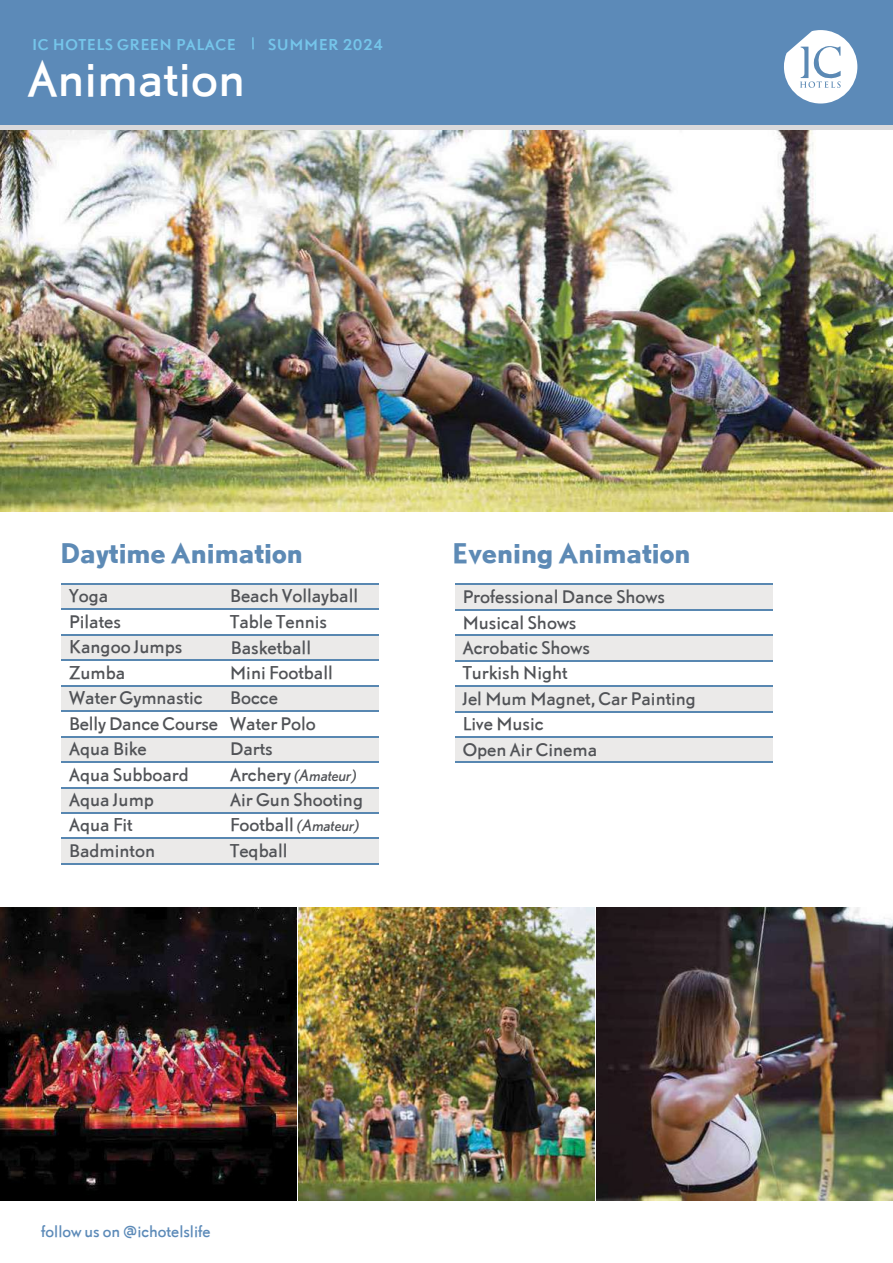
<style>
.page{position:relative;width:893px;height:1263px;background:#fff}
.page>*{position:absolute;margin:0;border:0;box-sizing:border-box;transform-origin:0 0}
.t1{font:46.5px "Nobel Listing UN Regular";color:#fff}
.t2{font:27px "Nobel Listing UN Bold";color:#5d8ab5}
.t3{font:17.25px/25.5px "Nobel Listing UN Regular";color:#515357}
.t4{font:italic 15.9px "Nobel";color:#515357}
.t5{font:700 15px "Nobel Listing UN Medium";letter-spacing:.035em;color:#75c5ea}
.t6{font:15px "Nobel Listing UN Regular";color:#5c8ab8}
.s1{font-family:"Nobel Listing UN Regular";font-style:normal;font-size:17.25px}
</style>
<div class="page">
<div style="left:1px;top:124px;width:892px;height:6px;background:#dad9db"></div>
<div style="left:0;top:0;width:893px;height:124px;background:#5c8ab8"></div>
<svg style="left:252px;top:37px;width:2px;height:12px"></svg>
<svg style="left:784px;top:30px;width:73px;height:74px"></svg>
<div style="left:61px;top:584px;width:318px;height:25px;background:#ebeae9"></div>
<div style="left:61px;top:635px;width:318px;height:24px;background:#ebeae9"></div>
<div style="left:61px;top:686px;width:318px;height:24px;background:#ebeae9"></div>
<div style="left:61px;top:737px;width:318px;height:24px;background:#ebeae9"></div>
<div style="left:61px;top:788px;width:318px;height:24px;background:#ebeae9"></div>
<div style="left:61px;top:839px;width:318px;height:24px;background:#ebeae9"></div>
<hr style="left:61px;top:583px;width:318px;height:1px;background:#5887b1">
<hr style="left:61px;top:609px;width:318px;height:1px;background:#5887b1">
<hr style="left:61px;top:634px;width:318px;height:1px;background:#5887b1">
<hr style="left:61px;top:659px;width:318px;height:2px;background:#5887b1">
<hr style="left:61px;top:685px;width:318px;height:1px;background:#5887b1">
<hr style="left:61px;top:710px;width:318px;height:2px;background:#5887b1">
<hr style="left:61px;top:736px;width:318px;height:1px;background:#5887b1">
<div style="left:455px;top:585px;width:317px;height:24px;background:#ebeae9"></div>
<div style="left:455px;top:636px;width:317px;height:24px;background:#ebeae9"></div>
<div style="left:455px;top:687px;width:317px;height:24px;background:#ebeae9"></div>
<div style="left:455px;top:738px;width:317px;height:24px;background:#ebeae9"></div>
<hr style="left:455px;top:584px;width:317px;height:1px;background:#5887b1">
<hr style="left:455px;top:609px;width:317px;height:1px;background:#5887b1">
<hr style="left:455px;top:635px;width:317px;height:1px;background:#5887b1">
<hr style="left:455px;top:660px;width:317px;height:1px;background:#5887b1">
<hr style="left:455px;top:686px;width:317px;height:1px;background:#5887b1">
<hr style="left:455px;top:711px;width:317px;height:1px;background:#5887b1">
<hr style="left:455px;top:736px;width:317px;height:2px;background:#5887b1">
<hr style="left:455px;top:761px;width:317px;height:2px;background:#5887b1">
<hr style="left:61px;top:761px;width:318px;height:2px;background:#5887b1">
<hr style="left:61px;top:787px;width:318px;height:1px;background:#5887b1">
<hr style="left:61px;top:812px;width:318px;height:1px;background:#5887b1">
<hr style="left:61px;top:837px;width:318px;height:2px;background:#5887b1">
<hr style="left:61px;top:863px;width:318px;height:1px;background:#5887b1">
<img style="left:0;top:130px;width:893px;height:382px">
<img style="left:0;top:908px;width:296px;height:292px">
<img style="left:298px;top:908px;width:297px;height:292px">
<img style="left:597px;top:908px;width:296px;height:292px">
<p class="t5" style="left:32px;top:33px;width:205px">IC HOTELS GREEN PALACE</p>
<p class="t5" style="left:268px;top:33px;width:117px">SUMMER 2024</p>
<h1 class="t1" style="left:28px;top:46px;width:219px">Animation</h1>
<h2 class="t2" style="left:59px;top:534px;width:245px">Daytime Animation</h2>
<h2 class="t2" style="left:452px;top:534px;width:240px">Evening Animation</h2>
<p class="t3" style="left:69px;top:582px;width:41px">Yoga</p>
<p class="t3" style="left:230px;top:582px;width:129px">Beach Vollayball</p>
<p class="t3" style="left:69px;top:633px;width:115px">Kangoo Jumps</p>
<p class="t3" style="left:69px;top:608px;width:53px">Pilates</p>
<p class="t3" style="left:230px;top:608px;width:98px">Table Tennis</p>
<p class="t3" style="left:231px;top:634px;width:82px">Basketball</p>
<p class="t3" style="left:69px;top:658px;width:58px">Zumba</p>
<p class="t3" style="left:230px;top:658px;width:104px">Mini Football</p>
<p class="t3" style="left:69px;top:684px;width:135px">Water Gymnastic</p>
<p class="t3" style="left:69px;top:684px;width:248px;text-indent:161px">Bocce<br>Belly Dance Course Water Polo<br>Aqua Bike</p>
<p class="t3" style="left:230px;top:735px;width:44px">Darts</p>
<p class="t3" style="left:69px;top:760px;width:121px">Aqua Subboard</p>
<p class="t4" style="left:230px;top:765px;width:128px"><span class="s1">Archery</span> (Amateur)</p>
<p class="t3" style="left:69px;top:786px;width:86px">Aqua Jump</p>
<p class="t3" style="left:230px;top:786px;width:134px">Air Gun Shooting</p>
<p class="t3" style="left:69px;top:837px;width:87px">Badminton</p>
<p class="t3" style="left:230px;top:837px;width:59px">Teqball</p>
<p class="t3" style="left:69px;top:811px;width:65px">Aqua Fit</p>
<p class="t4" style="left:230px;top:816px;width:131px"><span class="s1">Football</span> (Amateur)</p>
<p class="t3" style="left:463px;top:583px;width:204px">Professional Dance Shows</p>
<p class="t3" style="left:463px;top:634px;width:129px">Acrobatic Shows</p>
<p class="t3" style="left:463px;top:608px;width:115px">Musical Shows</p>
<p class="t3" style="left:463px;top:659px;width:106px">Turkish Night</p>
<p class="t3" style="left:463px;top:685px;width:235px">Jel Mum Magnet, Car Painting<br>Live Music<br>Open Air Cinema</p>
<p class="t6" style="left:41px;top:1221px;width:171px">follow us on @ichotelslife</p>
</div>
